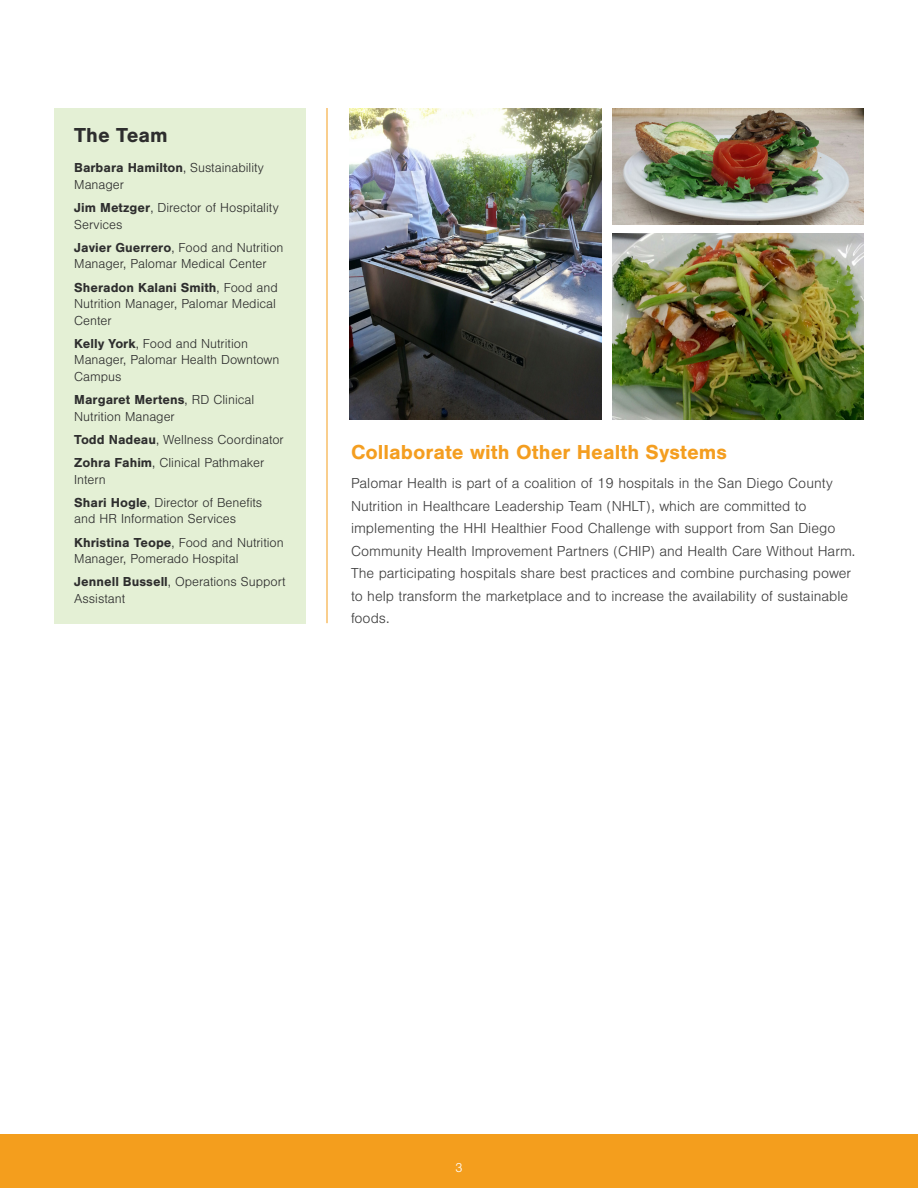
<style>
.page{position:relative;width:918px;height:1188px;background:#fff}
.page>*{position:absolute;margin:0;border:0;box-sizing:border-box;transform-origin:0 0}
.Case_Study_Heading_1{font:700 21px "Nimbus San";color:#f49e20}
.t1{font:700 21px "Nimbus San";color:#2e2e2e}
.Case_Study_Paragraph{font:300 15px/22.5px "Nimbus San";color:#404040}
.t2{font:300 13.5px/16.5px "Nimbus San";color:#2e2e2e}
.Case_Study_Paragraph-2{font:300 13.5px "Nimbus San";color:#fff}
.s1{font-weight:700}
</style>
<div class="page">
<div style="left:0;top:1134px;width:918px;height:54px;background:#f49e1d"></div>
<div style="left:54px;top:108px;width:252px;height:515px;background:#e4f0d5"></div>
<hr style="left:327px;top:108px;width:1px;height:515px;background:#f49e1d">
<img style="left:612px;top:108px;width:252px;height:117px">
<img style="left:350px;top:108px;width:251px;height:311px">
<img style="left:612px;top:233px;width:252px;height:186px">
<hr style="left:917px;top:162px;width:1px;height:40px;background:#8bc640">
<p class="t1" style="left:74px;top:124px;width:95px">The Team</p>
<p class="t2" style="left:74px;top:160px;width:191px"><span class="s1">Barbara Hamilton</span>, Sustainability<br>Manager</p>
<p class="t2" style="left:74px;top:200px;width:206px"><span class="s1">Jim Metzger</span>, Director of Hospitality<br>Services</p>
<p class="t2" style="left:74px;top:239px;width:211px"><span class="s1">Javier Guerrero</span>, Food and Nutrition<br>Manager, Palomar Medical Center</p>
<p class="t2" style="left:74px;top:279px;width:205px"><span class="s1">Sheradon Kalani Smith</span>, Food and<br>Nutrition Manager, Palomar Medical<br>Center</p>
<p class="t2" style="left:74px;top:335px;width:207px"><span class="s1">Kelly York</span>, Food and Nutrition<br>Manager, Palomar Health Downtown<br>Campus</p>
<p class="t2" style="left:74px;top:392px;width:182px"><span class="s1">Margaret Mertens</span>, RD Clinical<br>Nutrition Manager</p>
<p class="t2" style="left:74px;top:431px;width:211px"><span class="s1">Todd Nadeau</span>, Wellness Coordinator</p>
<p class="t2" style="left:74px;top:455px;width:192px"><span class="s1">Zohra Fahim</span>, Clinical Pathmaker<br>Intern</p>
<p class="t2" style="left:74px;top:494px;width:190px"><span class="s1">Shari Hogle</span>, Director of Benefits and HR Information Services</p>
<p class="t2" style="left:74px;top:534px;width:211px"><span class="s1">Khristina Teope</span>, Food and Nutrition<br>Manager, Pomerado Hospital</p>
<p class="t2" style="left:74px;top:574px;width:213px"><span class="s1">Jennell Bussell</span>, Operations Support<br>Assistant</p>
<p class="Case_Study_Heading_1" style="left:351px;top:440px;width:378px">Collaborate with Other Health Systems</p>
<p class="Case_Study_Paragraph" style="left:351px;top:472px;width:506px">Palomar Health is part of a coalition of 19 hospitals in the San Diego County Nutrition in Healthcare Leadership Team (NHLT), which are committed to implementing the HHI Healthier Food Challenge with support from San Diego Community Health Improvement Partners (CHIP) and Health Care Without Harm.<br>The participating hospitals share best practices and combine purchasing power to help transform the marketplace and to increase the availability of sustainable foods.</p>
<p class="Case_Study_Paragraph-2" style="left:455px;top:1161px;width:9px">3</p>
</div>
